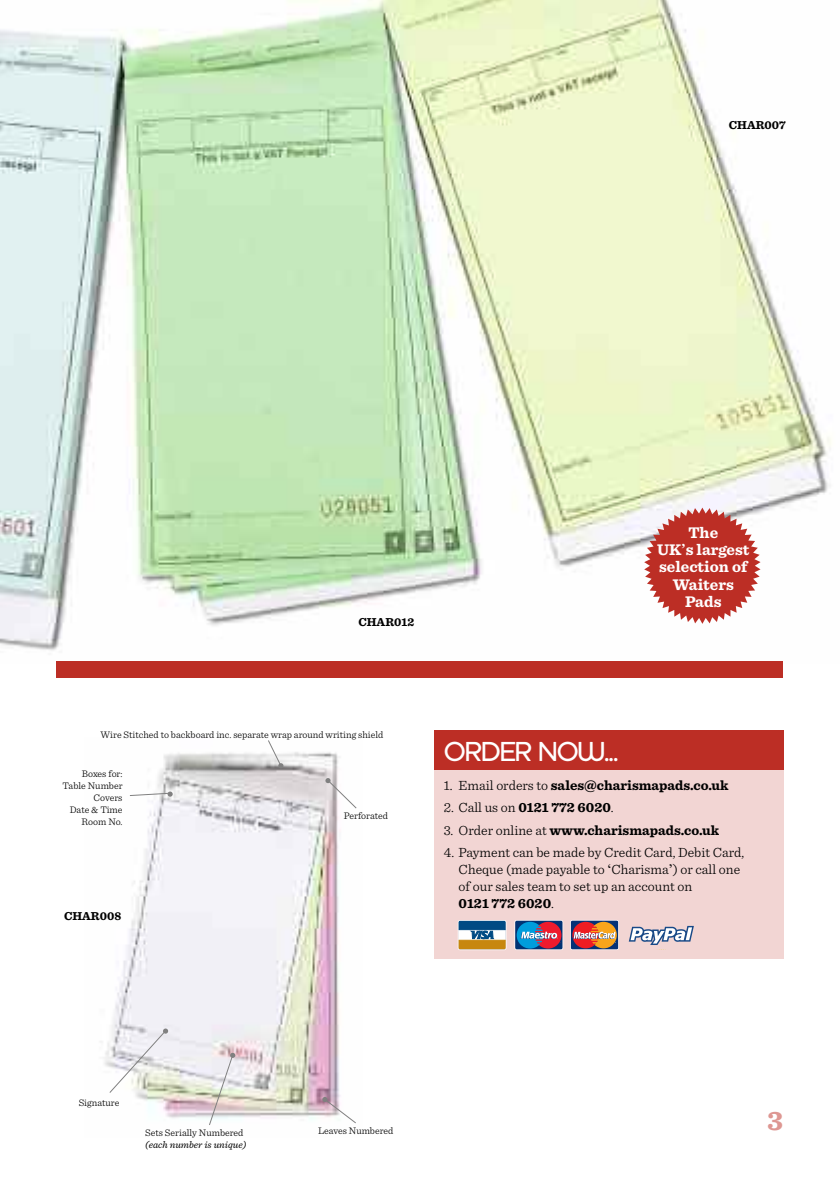
<style>
.page{position:relative;width:840px;height:1191px;background:#fff}
.page>*{position:absolute;margin:0;border:0;box-sizing:border-box;transform-origin:0 0}
.t1{font:500 28px "Houschka";letter-spacing:-.06em;color:#fff}
.t2{font:700 28px "Sentinel";color:#de9792}
.t3{font:700 16px/17px "Sentinel";color:#fff;text-align:center}
.t4{font:300 14px/17px "Sentinel";color:#000}
.t5{font:700 14px "Sentinel";color:#000}
.t6{font:700 12px "Sentinel";color:#000}
.t7{font:300 10px/12px "Sentinel";color:#000;text-align:right}
.t8{font:italic 10px "Sentinel";color:#000}
.s1{font-family:"Sabon"}
.s2{font-weight:300}
.s3{font-weight:700}
.s4{font-family:"Sabon";font-weight:400}
</style>
<div class="page">
<img style="left:0;top:0;width:831px;height:663px">
<div style="left:434px;top:730px;width:348px;height:41px;background:#bc2e25"></div>
<img style="left:100px;top:752px;width:240px;height:368px">
<svg style="left:643px;top:507px;width:117px;height:117px"></svg>
<svg style="left:325px;top:778px;width:32px;height:31px"></svg>
<svg style="left:129px;top:791px;width:44px;height:5px"></svg>
<svg style="left:108px;top:1028px;width:60px;height:66px"></svg>
<svg style="left:208px;top:1052px;width:27px;height:73px"></svg>
<svg style="left:322px;top:1097px;width:34px;height:27px"></svg>
<svg style="left:267px;top:740px;width:16px;height:28px"></svg>
<div style="left:57px;top:661px;width:725px;height:16px;background:#bc2e25"></div>
<div style="left:434px;top:770px;width:348px;height:189px;background:#f2d5d3"></div>
<svg style="left:516px;top:922px;width:45px;height:26px"></svg>
<div style="left:514px;top:920px;width:49px;height:30px;border:1px solid #fff;border-radius:2px"></div>
<svg style="left:570px;top:920px;width:48px;height:29px"></svg>
<svg style="left:573px;top:922px;width:43px;height:26px"></svg>
<div style="left:570px;top:920px;width:48px;height:30px;border:1px solid #fff;border-radius:2px"></div>
<svg style="left:459px;top:922px;width:45px;height:26px"></svg>
<div style="left:457px;top:920px;width:49px;height:30px;border:1px solid #fff;border-radius:2px"></div>
<svg style="left:628px;top:926px;width:65px;height:24px"></svg>
<p class="t6" style="left:728px;top:121px;width:58px">CHAR007</p>
<p class="t6" style="left:358px;top:617px;width:57px">CHAR012</p>
<h2 class="t3" style="left:656px;top:525px;width:94px">The<br>UK<span class="s1">’</span>s largest selection of<br>Waiters<br>Pads</h2>
<p class="t7" style="left:100px;top:729px;width:284px">Wire Stitched to backboard inc. separate wrap around writing shield</p>
<p class="t7" style="left:62px;top:768px;width:61px">Boxes for:<br>Table Number<br>Covers<br>Date &amp; Time<br>Room No.</p>
<p class="t6" style="left:64px;top:911px;width:59px">CHAR008</p>
<p class="t7" style="left:343px;top:810px;width:46px">Perforated</p>
<h1 class="t1" style="left:443px;top:734px;width:176px">ORDER NOW...</h1>
<h3 class="t5" style="left:443px;top:780px;width:286px"><span class="s2">1. Email orders to</span> sales@charismapads.co.uk</h3>
<h3 class="t4" style="left:443px;top:800px;width:171px">2. Call us on <span class="s3">0121 772 6020</span>.</h3>
<h3 class="t5" style="left:443px;top:825px;width:277px"><span class="s2">3. Order online at</span> www.charismapads.co.uk</h3>
<h3 class="t4" style="left:458px;top:845px;width:287px;text-indent:-15px">4. Payment can be made by Credit Card, Debit Card, Cheque (made payable to <span class="s4">‘</span>Charisma<span class="s4">’</span>) or call one of our sales team to set up an account on<br><span class="s3">0121 772 6020</span>.</h3>
<p class="t7" style="left:79px;top:1097px;width:42px">Signature</p>
<p class="t7" style="left:145px;top:1127px;width:100px">Sets Serially Numbered</p>
<p class="t8" style="left:145px;top:1141px;width:103px">(each number is unique)</p>
<p class="t7" style="left:318px;top:1125px;width:77px">Leaves Numbered</p>
<h1 class="t2" style="left:767px;top:1110px;width:17px">3</h1>
</div>
